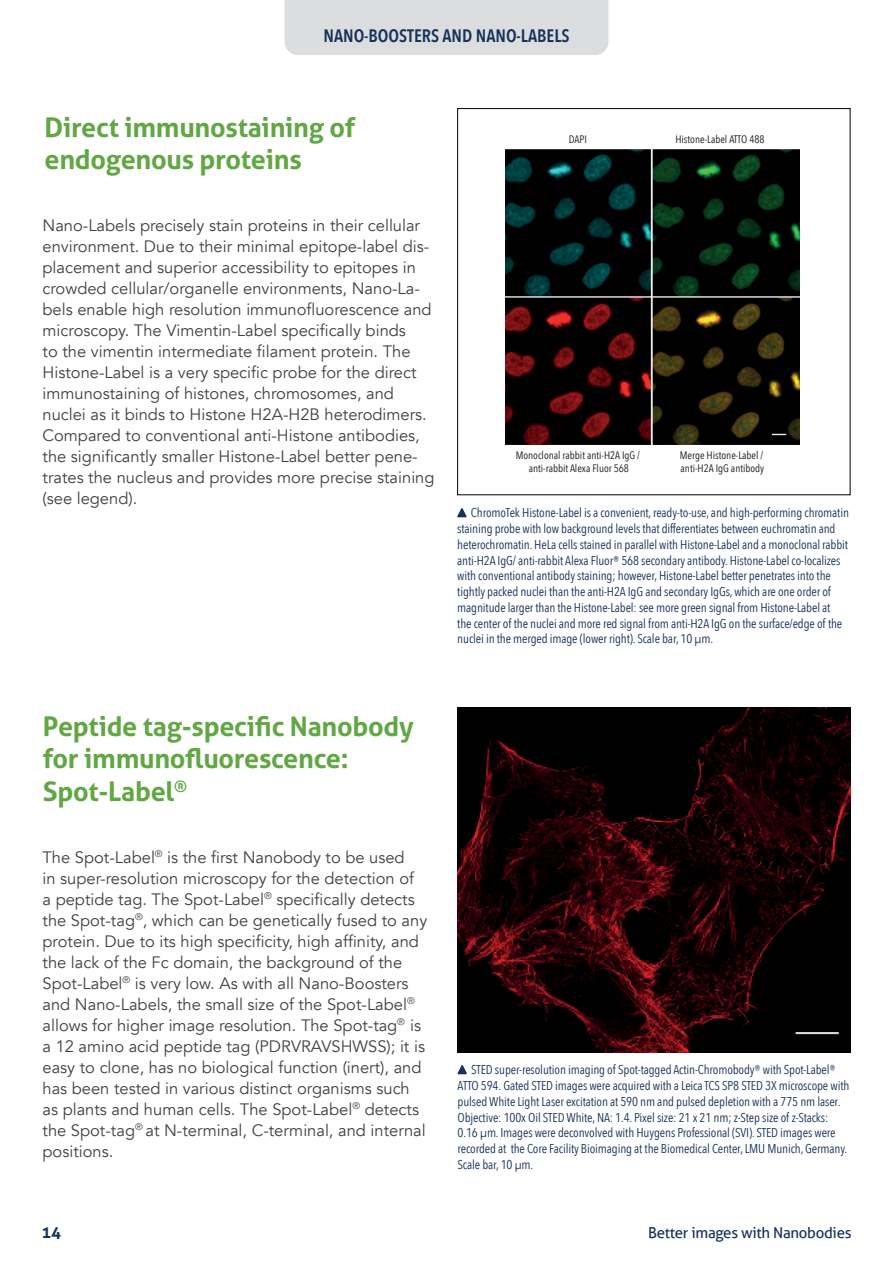
<style>
.page{position:relative;width:893px;height:1263px;background:#fff}
.page>*{position:absolute;margin:0;border:0;box-sizing:border-box;transform-origin:0 0}
.t1{font:700 27px/32.4px "Aller";letter-spacing:-.01em;color:#62a744}
.t2{font:600 18px "Avenir Next Condensed";color:#16325a}
.t3{font:16.5px/21px "Avenir";color:#414042}
.t4{font:700 16.5px "Aller";color:#16325a}
.t5{font:15px "Aller";letter-spacing:-.02em;color:#16325a}
.t6{font:12.75px/15.8px "Avenir Next Condensed";letter-spacing:-.01em;color:#16325a}
.t7{font:10.8px/12.9px "Avenir Next Condensed";color:#19181c;text-align:center}
</style>
<div class="page">
<img style="left:457px;top:707px;width:393px;height:345px">
<svg style="left:457px;top:1065px;width:10px;height:9px"></svg>
<div style="left:457px;top:108px;width:393px;height:387px;border:1px solid #000"></div>
<svg style="left:457px;top:508px;width:10px;height:9px"></svg>
<img style="left:505px;top:149px;width:294px;height:295px">
<div style="left:284px;top:0;width:324px;height:55px;background:#dcddde"></div>
<p class="t2" style="left:323px;top:20px;width:248px">NANO-BOOSTERS AND NANO-LABELS</p>
<h1 class="t1" style="left:44px;top:111px;width:313px">Direct immunostaining of endogenous proteins</h1>
<p class="t3" style="left:43px;top:215px;width:394px">Nano-Labels precisely stain proteins in their cellular environment. Due to their minimal epitope-label dis&shy;placement and superior accessibility to epitopes in crowded cellular/organelle environments, Nano-La&shy;bels enable high resolution immunofluorescence and microscopy. The Vimentin-Label specifically binds<br>to the vimentin intermediate filament protein. The Histone-Label is a very specific probe for the direct immunostaining of histones, chromosomes, and nuclei as it binds to Histone H2A-H2B heterodimers.<br>Compared to conventional anti-Histone antibodies, the significantly smaller Histone-Label better pene&shy;trates the nucleus and provides more precise staining (see legend).</p>
<p class="t7" style="left:569px;top:132px;width:20px">DAPI</p>
<p class="t7" style="left:675px;top:132px;width:91px">Histone-Label ATTO 488</p>
<p class="t7" style="left:516px;top:448px;width:126px">Monoclonal rabbit anti-H2A IgG / anti-rabbit Alexa Fluor 568</p>
<p class="t7" style="left:680px;top:448px;width:86px;text-align:left">Merge Histone-Label / anti-H2A IgG antibody</p>
<p class="t6" style="left:457px;top:504px;width:393px;text-indent:14px">ChromoTek Histone-Label is a convenient, ready-to-use, and high-performing chromatin staining probe with low background levels that differentiates between euchromatin and heterochromatin. HeLa cells stained in parallel with Histone-Label and a monoclonal rabbit anti-H2A IgG/ anti-rabbit Alexa Fluor® 568 secondary antibody. Histone-Label co-localizes with conventional antibody staining; however, Histone-Label better penetrates into the tightly packed nuclei than the anti-H2A IgG and secondary IgGs, which are one order of magnitude larger than the Histone-Label: see more green signal from Histone-Label at<br>the center of the nuclei and more red signal from anti-H2A IgG on the surface/edge of the nuclei in the merged image (lower right). Scale bar, 10 µm.</p>
<h1 class="t1" style="left:43px;top:710px;width:372px">Peptide tag-specific Nanobody for immunofluorescence:<br>Spot-Label<sup>®</sup></h1>
<p class="t3" style="left:43px;top:847px;width:386px">The Spot-Label<sup>®</sup> is the first Nanobody to be used<br>in super-resolution microscopy for the detection of<br>a peptide tag. The Spot-Label<sup>®</sup> specifically detects the Spot-tag<sup>®</sup>, which can be genetically fused to any protein. Due to its high specificity, high affinity, and the lack of the Fc domain, the background of the Spot-Label<sup>®</sup> is very low. As with all Nano-Boosters and Nano-Labels, the small size of the Spot-Label<sup>® </sup>allows for higher image resolution. The Spot-tag<sup>®</sup> is a 12 amino acid peptide tag (PDRVRAVSHWSS); it is easy to clone, has no biological function (inert), and has been tested in various distinct organisms such as plants and human cells. The Spot-Label<sup>®</sup> detects the Spot-tag<sup>®</sup> at N-terminal, C-terminal, and internal positions.</p>
<p class="t6" style="left:458px;top:1061px;width:393px;text-indent:14px">STED super-resolution imaging of Spot-tagged Actin-Chromobody® with Spot-Label® ATTO 594. Gated STED images were acquired with a Leica TCS SP8 STED 3X microscope with pulsed White Light Laser excitation at 590 nm and pulsed depletion with a 775 nm laser.<br>Objective: 100x Oil STED White, NA: 1.4. Pixel size: 21 x 21 nm; z-Step size of z-Stacks:<br>0.16 µm. Images were deconvolved with Huygens Professional (SVI). STED images were recorded at the Core Facility Bioimaging at the Biomedical Center, LMU Munich, Germany.<br>Scale bar, 10 µm.</p>
<p class="t4" style="left:41px;top:1222px;width:21px">14</p>
<p class="t5" style="left:648px;top:1223px;width:205px">Better images with Nanobodies</p>
</div>
